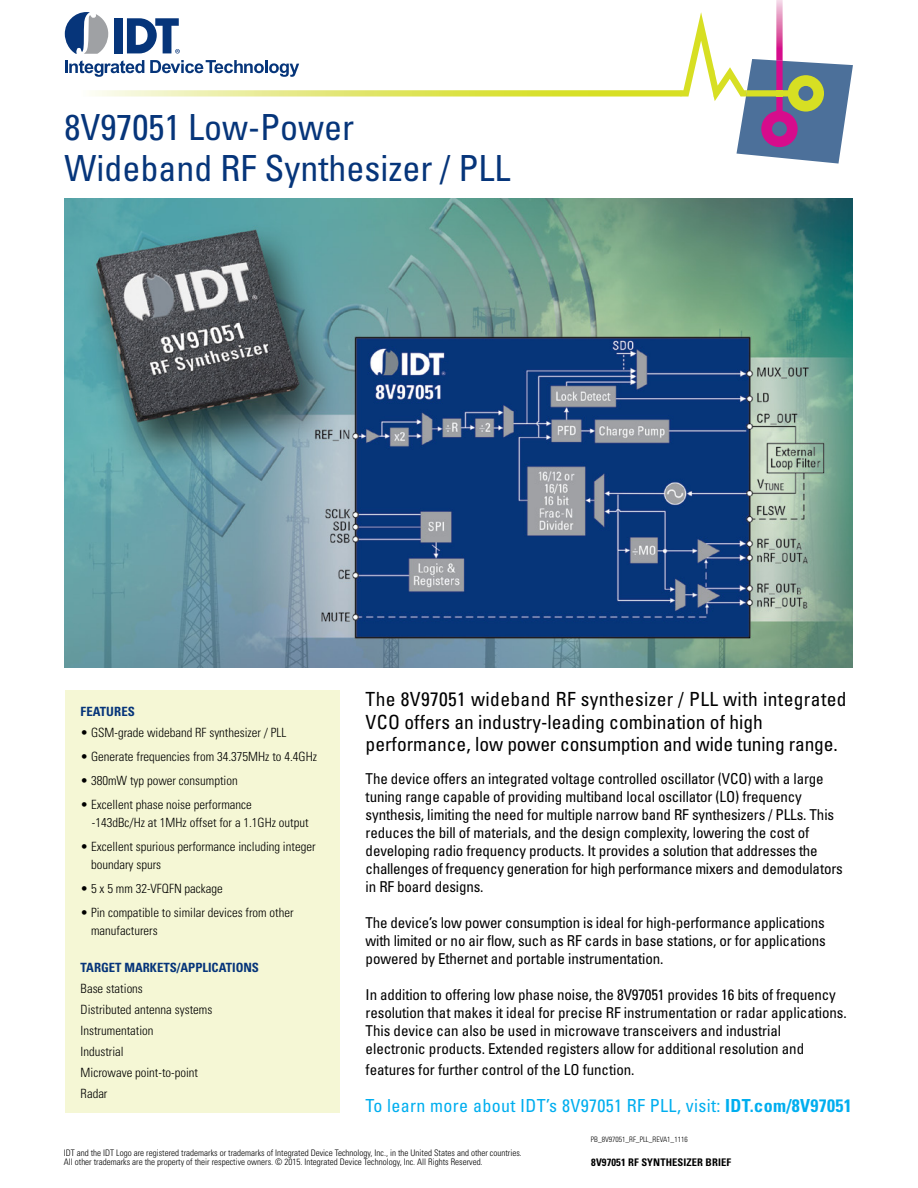
<style>
.page{position:relative;width:918px;height:1188px;background:#fff}
.page>*{position:absolute;margin:0;border:0;box-sizing:border-box;transform-origin:0 0}
.t1{font:condensed 36px/40.5px "Univers";color:#06357a}
.t2{font:condensed 19.5px/22.5px "Univers";color:#000}
.t3{font:condensed 18px "Univers";letter-spacing:.02em;color:#00aeef}
.t4{font:condensed 15px/18px "Univers";letter-spacing:-.01em;color:#000}
.t5{font:300 condensed 12.75px/21px "Univers";color:#000}
.t6{font:700 condensed 12.75px "Univers";color:#06357a}
.t7{font:700 condensed 10.5px "Univers";letter-spacing:.01em;color:#000}
.t8{font:300 condensed 9px/9px "Univers";color:#000}
.t9{font:300 condensed 7.5px "Univers";color:#000}
.s1{font-weight:700}
</style>
<div class="page">
<img style="left:776px;top:0;width:7px;height:59px">
<img style="left:681px;top:12px;width:33px;height:86px">
<img style="left:714px;top:67px;width:23px;height:34px">
<img style="left:91px;top:90px;width:590px;height:7px">
<svg style="left:737px;top:59px;width:116px;height:105px"></svg>
<div style="left:114px;top:18px;width:9px;height:35px;background:#06357a"></div>
<svg style="left:65px;top:12px;width:43px;height:42px"></svg>
<svg style="left:127px;top:18px;width:53px;height:36px"></svg>
<svg style="left:65px;top:60px;width:79px;height:17px"></svg>
<svg style="left:150px;top:60px;width:149px;height:17px"></svg>
<img style="left:64px;top:198px;width:788px;height:470px">
<div style="left:66px;top:690px;width:274px;height:423px;background:#f5f7d5"></div>
<h1 class="t1" style="left:64px;top:106px;width:447px">8V97051 Low-Power<br>Wideband RF Synthesizer / PLL</h1>
<p class="t6" style="left:81px;top:703px;width:56px">FEATURES</p>
<p class="t5" style="left:81px;top:722px;width:207px">• GSM-grade wideband RF synthesizer / PLL</p>
<p class="t5" style="left:81px;top:746px;width:238px">• Generate frequencies from 34.375MHz to 4.4GHz</p>
<p class="t5" style="left:81px;top:770px;width:159px">• 380mW typ power consumption</p>
<p class="t5" style="left:92px;top:795px;width:218px;line-height:18px;text-indent:-11px">• Excellent phase noise performance<br>-143dBc/Hz at 1MHz offset for a 1.1GHz output</p>
<p class="t5" style="left:91px;top:837px;width:226px;line-height:18px;text-indent:-11px">• Excellent spurious performance including integer boundary spurs</p>
<p class="t5" style="left:81px;top:878px;width:144px">• 5 x 5 mm 32-VFQFN package</p>
<p class="t5" style="left:91px;top:903px;width:204px;line-height:18px;text-indent:-11px">• Pin compatible to similar devices from other manufacturers</p>
<p class="t6" style="left:81px;top:960px;width:180px">TARGET MARKETS/APPLICATIONS</p>
<p class="t5" style="left:81px;top:978px;width:133px">Base stations<br>Distributed antenna systems<br>Instrumentation<br>Industrial<br>Microwave point-to-point<br>Radar</p>
<h2 class="t2" style="left:366px;top:688px;width:483px">The 8V97051 wideband RF synthesizer / PLL with integrated<br>VCO offers an industry-leading combination of high performance, low power consumption and wide tuning range.</h2>
<p class="t4" style="left:366px;top:770px;width:479px">The device offers an integrated voltage controlled oscillator (VCO) with a large tuning range capable of providing multiband local oscillator (LO) frequency synthesis, limiting the need for multiple narrow band RF synthesizers / PLLs. This reduces the bill of materials, and the design complexity, lowering the cost of developing radio frequency products. It provides a solution that addresses the challenges of frequency generation for high performance mixers and demodulators in RF board designs.</p>
<p class="t4" style="left:366px;top:914px;width:462px;text-align:justify">The device’s low power consumption is ideal for high-performance applications with limited or no air flow, such as RF cards in base stations, or for applications powered by Ethernet and portable instrumentation.</p>
<p class="t4" style="left:366px;top:986px;width:483px">In addition to offering low phase noise, the 8V97051 provides 16 bits of frequency resolution that makes it ideal for precise RF instrumentation or radar applications.<br>This device can also be used in microwave transceivers and industrial<br>electronic products. Extended registers allow for additional resolution and</p>
<p class="t4" style="left:366px;top:1061px;width:270px">features for further control of the LO function.</p>
<p class="t3" style="left:366px;top:1095px;width:488px">To learn more about IDT’s 8V97051 RF PLL, visit: <span class="s1">IDT.com/8V97051</span></p>
<p class="t9" style="left:591px;top:1135px;width:98px">PB_8V97051_RF_PLL_REVA1_1116</p>
<p class="t8" style="left:64px;top:1149px;width:460px">IDT and the IDT Logo are registered trademarks or trademarks of Integrated Device Technology, Inc., in the United States and other countries.<br>All other trademarks are the property of their respective owners. © 2015. Integrated Device Technology, Inc. All Rights Reserved.</p>
<p class="t7" style="left:591px;top:1156px;width:141px">8V97051 RF SYNTHESIZER BRIEF</p>
</div>
